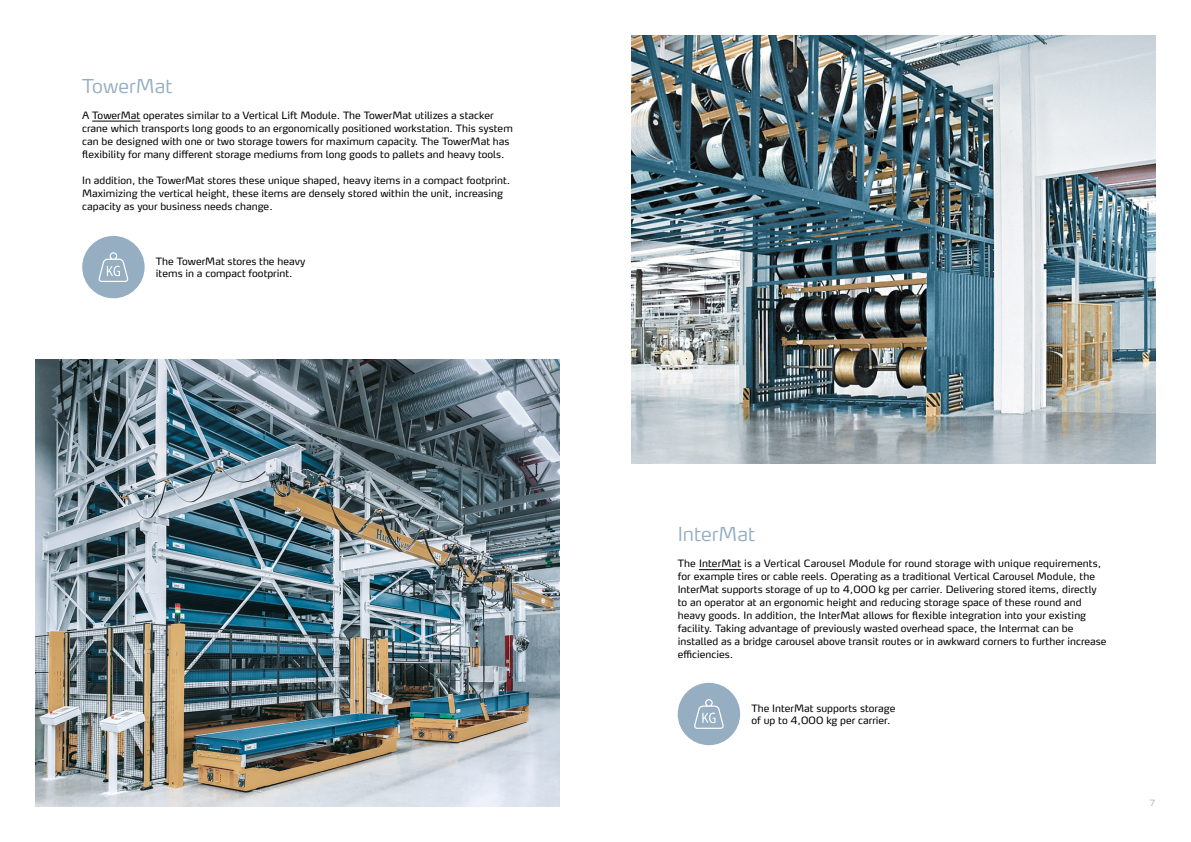
<style>
.page{position:relative;width:1191px;height:842px;background:#fff}
.page>*{position:absolute;margin:0;border:0;box-sizing:border-box;transform-origin:0 0}
.t1{font:300 19px "Max OT";color:#96aec2}
.t2{font:10px/13px "Max OT";color:#000}
.t3{font:300 8.5px "Max OT";color:#a8aca9}
</style>
<div class="page">
<img style="left:631px;top:36px;width:524px;height:427px">
<img style="left:36px;top:359px;width:524px;height:447px">
<hr style="left:92px;top:121px;width:48px;height:1px;background:#000">
<svg style="left:82px;top:236px;width:63px;height:62px"></svg>
<hr style="left:699px;top:569px;width:42px;height:1px;background:#000">
<svg style="left:677px;top:683px;width:63px;height:62px"></svg>
<h1 class="t1" style="left:82px;top:74px;width:92px">TowerMat</h1>
<p class="t2" style="left:82px;top:109px;width:432px">A TowerMat operates similar to a Vertical Lift Module. The TowerMat utilizes a stacker crane which transports long goods to an ergonomically positioned workstation. This system can be designed with one or two storage towers for maximum capacity. The TowerMat has flexibility for many different storage mediums from long goods to pallets and heavy tools.</p>
<p class="t2" style="left:82px;top:174px;width:430px">In addition, the TowerMat stores these unique shaped, heavy items in a compact footprint.<br>Maximizing the vertical height, these items are densely stored within the unit, increasing capacity as your business needs change.</p>
<p class="t2" style="left:156px;top:255px;width:151px;line-height:12px">The TowerMat stores the heavy items in a compact footprint.</p>
<h1 class="t1" style="left:677px;top:522px;width:79px">InterMat</h1>
<p class="t2" style="left:677px;top:557px;width:430px">The InterMat is a Vertical Carousel Module for round storage with unique requirements, for example tires or cable reels. Operating as a traditional Vertical Carousel Module, the InterMat supports storage of up to 4,000 kg per carrier. Delivering stored items, directly to an operator at an ergonomic height and reducing storage space of these round and heavy goods. In addition, the InterMat allows for flexible integration into your existing facility. Taking advantage of previously wasted overhead space, the Intermat can be installed as a bridge carousel above transit routes or in awkward corners to further increase efficiencies.</p>
<p class="t2" style="left:751px;top:702px;width:145px;line-height:12px">The InterMat supports storage of up to 4,000 kg per carrier.</p>
<p class="t3" style="left:1150px;top:798px;width:7px">7</p>
</div>
